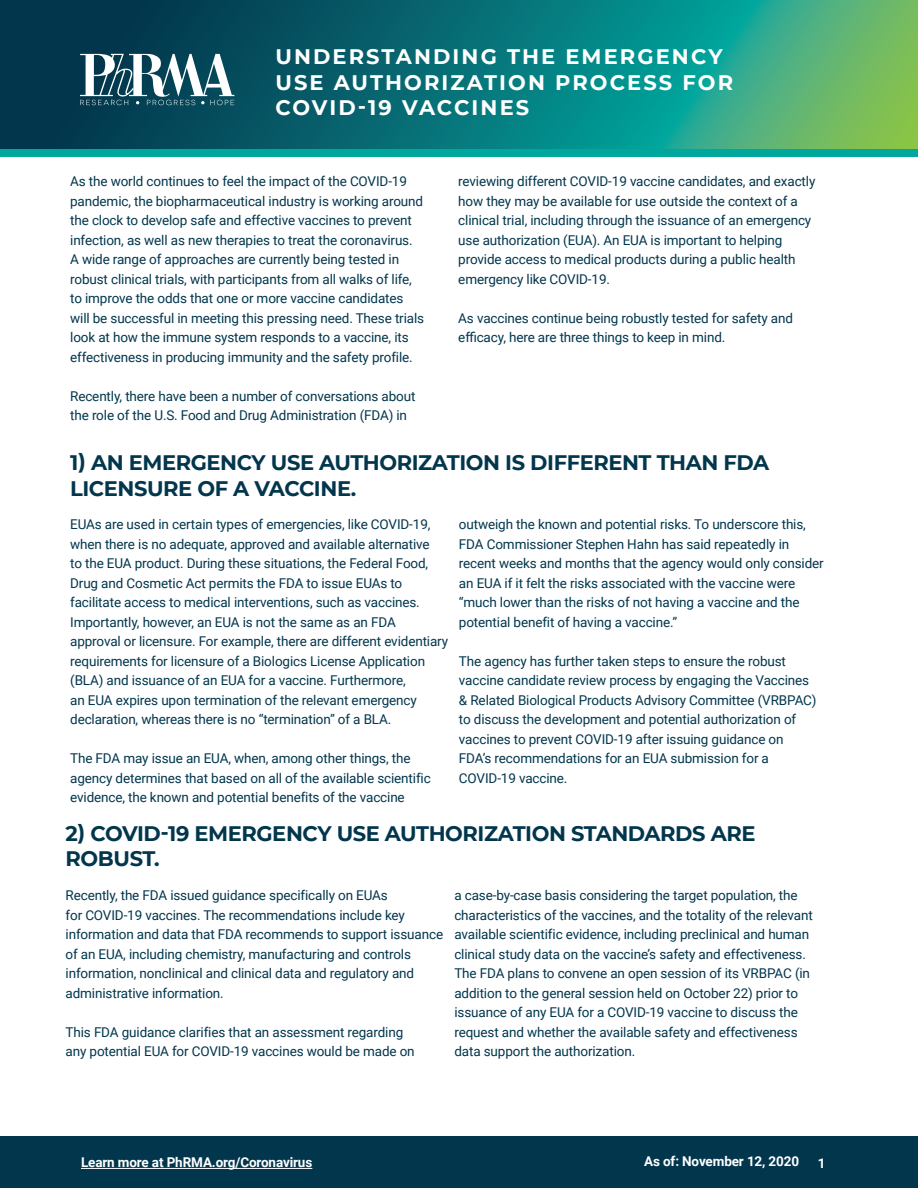
<style>
.page{position:relative;width:918px;height:1188px;background:#fff}
.page>*{position:absolute;margin:0;border:0;box-sizing:border-box;transform-origin:0 0}
.t1{font:700 21px/25.2px "Montserrat";letter-spacing:-.02em;color:#02364d}
.t2{font:700 21px/25.5px "Montserrat";letter-spacing:.1em;color:#fff}
.t3{font:13.5px/19.5px "Roboto";letter-spacing:-.01em;color:#02364d}
.t4{font:700 13.5px "Roboto";letter-spacing:-.01em;color:#fff}
</style>
<div class="page">
<div style="left:0;top:1137px;width:918px;height:51px;background:#02364d"></div>
<hr style="left:81px;top:1168px;width:231px;height:1px;background:#fff">
<svg style="left:0;top:0;width:918px;height:149px;background:#187870"></svg>
<svg style="left:80px;top:54px;width:154px;height:51px"></svg>
<div style="left:0;top:149px;width:918px;height:8px;background:#00a79d"></div>
<h1 class="t2" style="left:275px;top:43px;width:459px">UNDERSTANDING THE EMERGENCY<br>USE AUTHORIZATION PROCESS FOR<br>COVID-19 VACCINES</h1>
<p class="t3" style="left:70px;top:171px;width:355px">As the world continues to feel the impact of the COVID-19 pandemic, the biopharmaceutical industry is working around the clock to develop safe and effective vaccines to prevent infection, as well as new therapies to treat the coronavirus.<br>A wide range of approaches are currently being tested in robust clinical trials, with participants from all walks of life, to improve the odds that one or more vaccine candidates will be successful in meeting this pressing need. These trials look at how the immune system responds to a vaccine, its effectiveness in producing immunity and the safety profile.</p>
<p class="t3" style="left:70px;top:386px;width:347px">Recently, there have been a number of conversations about the role of the U.S. Food and Drug Administration (FDA) in</p>
<p class="t3" style="left:458px;top:171px;width:359px">reviewing different COVID-19 vaccine candidates, and exactly how they may be available for use outside the context of a clinical trial, including through the issuance of an emergency use authorization (EUA). An EUA is important to helping provide access to medical products during a public health emergency like COVID-19.</p>
<p class="t3" style="left:458px;top:308px;width:336px">As vaccines continue being robustly tested for safety and efficacy, here are three things to keep in mind.</p>
<h1 class="t1" style="left:70px;top:449px;width:701px">1) AN EMERGENCY USE AUTHORIZATION IS DIFFERENT THAN FDA<br>LICENSURE OF A VACCINE.</h1>
<p class="t3" style="left:70px;top:514px;width:380px">EUAs are used in certain types of emergencies, like COVID-19, when there is no adequate, approved and available alternative<br>to the EUA product. During these situations, the Federal Food, Drug and Cosmetic Act permits the FDA to issue EUAs to facilitate access to medical interventions, such as vaccines.<br>Importantly, however, an EUA is not the same as an FDA approval or licensure. For example, there are different evidentiary requirements for licensure of a Biologics License Application (BLA) and issuance of an EUA for a vaccine. Furthermore,<br>an EUA expires upon termination of the relevant emergency declaration, whereas there is no “termination” of a BLA.</p>
<p class="t3" style="left:70px;top:748px;width:362px">The FDA may issue an EUA, when, among other things, the agency determines that based on all of the available scientific evidence, the known and potential benefits of the vaccine</p>
<p class="t3" style="left:459px;top:514px;width:366px">outweigh the known and potential risks. To underscore this, FDA Commissioner Stephen Hahn has said repeatedly in recent weeks and months that the agency would only consider an EUA if it felt the risks associated with the vaccine were “much lower than the risks of not having a vaccine and the potential benefit of having a vaccine.”</p>
<p class="t3" style="left:459px;top:651px;width:359px">The agency has further taken steps to ensure the robust vaccine candidate review process by engaging the Vaccines &amp; Related Biological Products Advisory Committee (VRBPAC) to discuss the development and potential authorization of vaccines to prevent COVID-19 after issuing guidance on FDA’s recommendations for an EUA submission for a COVID-19 vaccine.</p>
<h1 class="t1" style="left:66px;top:820px;width:691px">2) COVID-19 EMERGENCY USE AUTHORIZATION STANDARDS ARE<br>ROBUST.</h1>
<p class="t3" style="left:66px;top:885px;width:379px">Recently, the FDA issued guidance specifically on EUAs<br>for COVID-19 vaccines. The recommendations include key information and data that FDA recommends to support issuance of an EUA, including chemistry, manufacturing and controls information, nonclinical and clinical data and regulatory and administrative information.</p>
<p class="t3" style="left:66px;top:1022px;width:351px">This FDA guidance clarifies that an assessment regarding any potential EUA for COVID-19 vaccines would be made on</p>
<p class="t3" style="left:454px;top:885px;width:360px">a case-by-case basis considering the target population, the characteristics of the vaccines, and the totality of the relevant available scientific evidence, including preclinical and human clinical study data on the vaccine’s safety and effectiveness.<br>The FDA plans to convene an open session of its VRBPAC (in addition to the general session held on October 22) prior to issuance of any EUA for a COVID-19 vaccine to discuss the request and whether the available safety and effectiveness data support the authorization.</p>
<p class="t4" style="left:81px;top:1153px;width:233px">Learn more at PhRMA.org/Coronavirus</p>
<p class="t4" style="left:644px;top:1152px;width:157px">As of: November 12, 2020</p>
<p class="t4" style="left:818px;top:1153px;width:9px">1</p>
</div>
